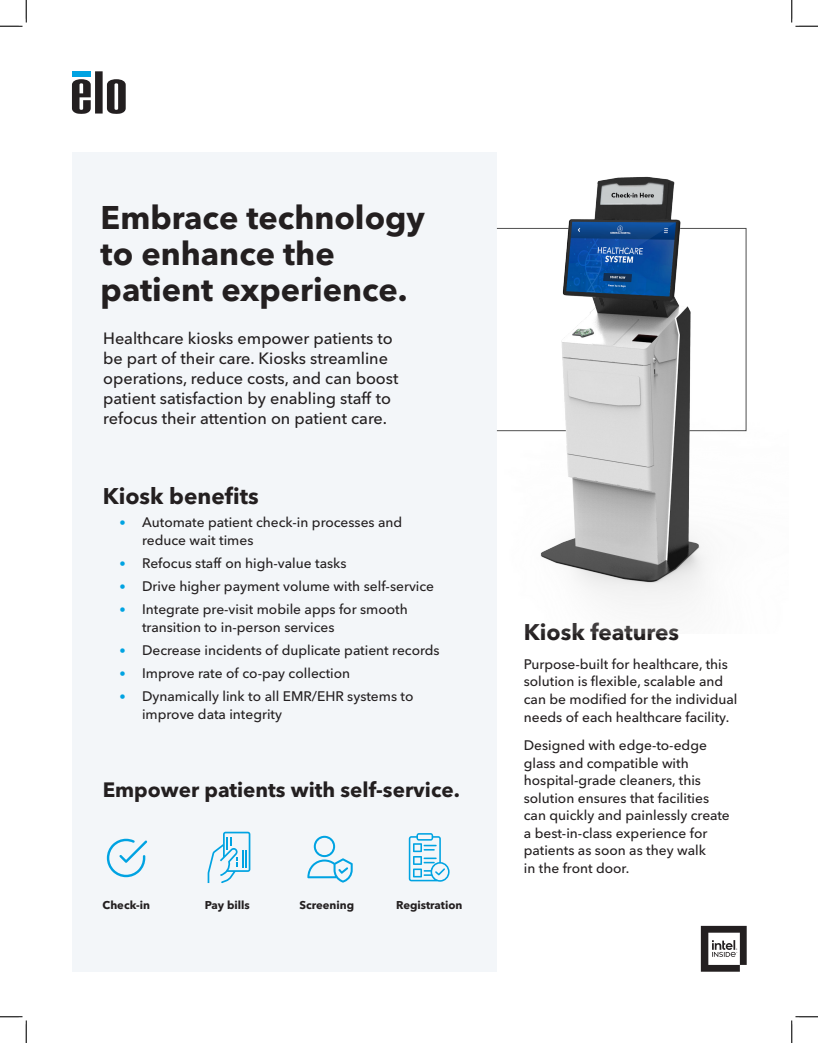
<style>
.page{position:relative;width:818px;height:1043px;background:#fff}
.page>*{position:absolute;margin:0;border:0;box-sizing:border-box;transform-origin:0 0}
.t1{font:700 32.5px "Avenir Next LT Pro";color:#231f20}
.t2{font:700 22.5px "Avenir Next LT Pro";color:#231f20}
.t3{font:700 20.62px "Avenir Next LT Pro";color:#231f20}
.t4{font:500 16.25px/20px "Avenir Next LT Pro";color:#231f20}
.t5{font:500 13.75px/17.5px "Avenir Next LT Pro";color:#231f20}
.t6{font:700 11.25px "Avenir Next LT Pro";color:#231f20}
.s1{font-family:"Avenir";font-weight:400;font-size:12.5px;color:#00a3e2}
</style>
<div class="page">
<div style="left:72px;top:152px;width:424px;height:819px;background:#f0f4f7"></div>
<svg style="left:72px;top:71px;width:54px;height:43px"></svg>
<div style="left:72px;top:71px;width:19px;height:6px;background:#00a3e2"></div>
<svg style="left:208px;top:831px;width:42px;height:52px"></svg>
<svg style="left:107px;top:838px;width:40px;height:39px"></svg>
<svg style="left:409px;top:833px;width:40px;height:48px"></svg>
<svg style="left:307px;top:835px;width:46px;height:47px"></svg>
<img style="left:496px;top:165px;width:251px;height:468px">
<svg style="left:700px;top:925px;width:46px;height:46px"></svg>
<svg style="left:0;top:0;width:27px;height:27px"></svg>
<svg style="left:0;top:1016px;width:27px;height:26px"></svg>
<svg style="left:791px;top:0;width:27px;height:27px"></svg>
<svg style="left:791px;top:1016px;width:27px;height:26px"></svg>
<p class="t1" style="left:101px;top:197px;width:326px">Embrace technology</p>
<p class="t1" style="left:101px;top:233px;width:235px">to enhance the</p>
<p class="t1" style="left:101px;top:270px;width:308px">patient experience.</p>
<p class="t4" style="left:103px;top:328px;width:297px">Healthcare kiosks empower patients to be part of their care. Kiosks streamline operations, reduce costs, and can boost patient satisfaction by enabling staff to refocus their attention on patient care.</p>
<p class="t2" style="left:103px;top:482px;width:157px">Kiosk benefits</p>
<p class="t5" style="left:142px;top:514px;width:262px;text-indent:-22px"><span class="s1">•</span> Automate patient check-in processes and reduce wait times</p>
<p class="t5" style="left:119px;top:554px;width:228px"><span class="s1">•</span> Refocus staff on high-value tasks</p>
<p class="t5" style="left:119px;top:577px;width:316px"><span class="s1">•</span> Drive higher payment volume with self-service</p>
<p class="t5" style="left:142px;top:600px;width:267px;text-indent:-22px"><span class="s1">•</span> Integrate pre-visit mobile apps for smooth transition to in-person services</p>
<p class="t5" style="left:119px;top:641px;width:321px"><span class="s1">•</span> Decrease incidents of duplicate patient records</p>
<p class="t5" style="left:119px;top:664px;width:232px"><span class="s1">•</span> Improve rate of co-pay collection</p>
<p class="t5" style="left:142px;top:687px;width:273px;text-indent:-22px"><span class="s1">•</span> Dynamically link to all EMR/EHR systems to improve data integrity</p>
<p class="t3" style="left:103px;top:777px;width:358px">Empower patients with self-service.</p>
<p class="t6" style="left:102px;top:898px;width:49px">Check-in</p>
<p class="t6" style="left:205px;top:898px;width:46px">Pay bills</p>
<p class="t6" style="left:299px;top:898px;width:56px">Screening</p>
<p class="t6" style="left:396px;top:898px;width:68px">Registration</p>
<p class="t2" style="left:523px;top:618px;width:157px">Kiosk features</p>
<p class="t5" style="left:523px;top:655px;width:215px">Purpose-built for healthcare, this solution is flexible, scalable and can be modified for the individual needs of each healthcare facility.</p>
<p class="t5" style="left:523px;top:736px;width:207px">Designed with edge-to-edge glass and compatible with hospital-grade cleaners, this solution ensures that facilities can quickly and painlessly create a best-in-class experience for patients as soon as they walk<br>in the front door.</p>
</div>
